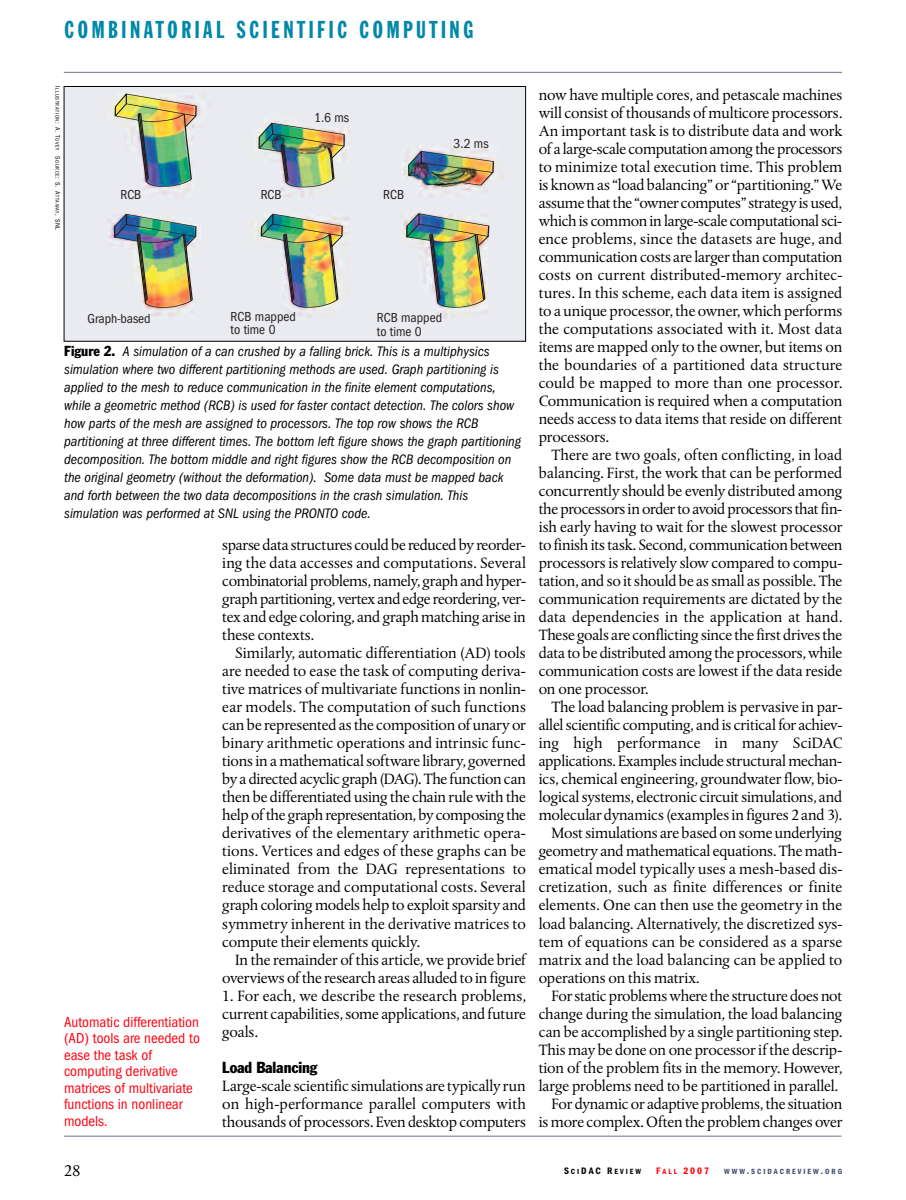
<style>
.page{position:relative;width:906px;height:1200px;background:#fff}
.page>*{position:absolute;margin:0;border:0;box-sizing:border-box;transform-origin:0 0}
.t1{font:24px "Franklin Gothic Extra Cond";letter-spacing:.15em;color:#0288a8}
.t2{font:16.5px "Albertina";color:#000}
.t3{font:15.75px/18px "Albertina";letter-spacing:-.015em;color:#000;text-align:justify}
.t4{font:15.75px "Albertina";letter-spacing:.005em;color:#000}
.t5{font:condensed 15.75px "Franklin Gothic";letter-spacing:-.01em;color:#000}
.t6{font:15px/16.5px "Franklin Got Cd Io P";color:#ff000f}
.t7{font:italic 14.25px/18px "Franklin Got Cd Io P";color:#000}
.t8{font:13.5px/13.5px "Franklin Got Cd Io P";color:#231f20}
.t9{font:600 9.75px "Franklin Got Cd Io P";color:#ff000f}
.t10{font:600 7.8px "Franklin Got Cd Io P";letter-spacing:.25em;color:#3f486d}
.t11{font:600 7.8px "Franklin Got Cd Io P";letter-spacing:.25em;color:#000}
.t12{font:5.4px "Franklin Got Cd Io P";letter-spacing:.125em;color:#000}
.s1{font-size:6.75px}
.s2{font-family:"Franklin Gothic";font-style:normal;font-stretch:condensed}
.s3{font-size:9.75px}
.s4{font-size:7.8px}
</style>
<div class="page">
<hr style="left:64px;top:72px;width:778px;height:1px;background:#6e7192">
<hr style="left:64px;top:1135px;width:777px;height:1px;background:#6e7192">
<img style="left:113px;top:91px;width:84px;height:217px">
<svg style="left:258px;top:120px;width:232px;height:188px;background:#d4dad5"></svg>
<img style="left:258px;top:122px;width:236px;height:180px">
<div style="left:64px;top:86px;width:462px;height:255px;border:1px solid #000"></div>
<h1 class="t1" style="left:64px;top:21px;width:410px">COMBINATORIAL SCIENTIFIC COMPUTING</h1>
<p class="t12" style="left:60px;top:86px;width:146px;rotate:90deg"><span class="s1">I</span>LLUSTRATION<span class="s1">: A. T</span>OVEY <span class="s1">S</span>OURCE<span class="s1">: S. A</span>TTAWAY<span class="s1">, SNL</span></p>
<p class="t8" style="left:321px;top:110px;width:30px">.6 ms</p>
<p class="t8" style="left:120px;top:187px;width:22px">RCB</p>
<p class="t8" style="left:261px;top:187px;width:22px">RCB</p>
<p class="t8" style="left:383px;top:187px;width:22px">RCB</p>
<p class="t8" style="left:453px;top:137px;width:37px">3.2 ms</p>
<p class="t8" style="left:87px;top:311px;width:65px">Graph-based</p>
<p class="t8" style="left:231px;top:309px;width:67px">RCB mapped o time 0</p>
<p class="t8" style="left:377px;top:311px;width:67px">RCB mapped o time 0</p>
<p class="t7" style="left:64px;top:342px;width:458px"><span class="s2">Figure 2.</span> A simulation of a can crushed by a falling brick. This is a multiphysics simulation where two different partitioning methods are used. Graph partitioning is applied to the mesh to reduce communication in the finite element computations, while a geometric method (RCB) is used for faster contact detection. The colors show how parts of the mesh are assigned to processors. The top row shows the RCB partitioning at three different times. The bottom left figure shows the graph partitioning decomposition. The bottom middle and right figures show the RCB decomposition on the original geometry (without the deformation). Some data must be mapped back and forth between the two data decompositions in the crash simulation. This simulation was performed at SNL using the PRONTO code.</p>
<p class="t6" style="left:64px;top:1013px;width:137px">Automatic differentiation (AD) tools are needed to ease the task of computing derivative matrices of multivariate functions in nonlinear models.</p>
<p class="t3" style="left:222px;top:537px;width:305px">sparse data structures could be reduced by reorder&shy;ing the data accesses and computations. Several combinatorial problems, namely, graph and hyper&shy;graph partitioning, vertex and edge reordering, ver&shy;tex and edge coloring, and graph matching arise in these contexts.</p>
<p class="t3" style="left:222px;top:645px;width:305px;text-indent:13px">Similarly, automatic differentiation (AD) tools are needed to ease the task of computing deriva&shy;tive matrices of multivariate functions in nonlin&shy;ear models. The computation of such functions can be represented as the composition of unary or binary arithmetic operations and intrinsic func&shy;tions in a mathematical software library, governed by a directed acyclic graph (DAG). The function can then be differentiated using the chain rule with the help of the graph representation, by composing the derivatives of the elementary arithmetic opera&shy;tions. Vertices and edges of these graphs can be eliminated from the DAG representations to reduce storage and computational costs. Several graph coloring models help to exploit sparsity and symmetry inherent in the derivative matrices to compute their elements quickly.</p>
<p class="t3" style="left:222px;top:951px;width:305px;text-align:right">In the remainder of this article, we provide brief overviews of the research areas alluded to in figure</p>
<p class="t3" style="left:222px;top:987px;width:305px">1. For each, we describe the research problems, current capabilities, some applications, and future goals.</p>
<p class="t5" style="left:222px;top:1061px;width:97px">Load Balancing</p>
<p class="t3" style="left:222px;top:1077px;width:305px">Large-scale scientific simulations are typically run on high-performance parallel computers with thousands of processors. Even desktop computers</p>
<p class="t3" style="left:539px;top:87px;width:305px">now have multiple cores, and petascale machines will consist of thousands of multicore processors.<br>An important task is to distribute data and work of a large-scale computation among the processors to minimize total execution time. This problem is known as “load balancing” or “partitioning.” We assume that the “owner computes” strategy is used, which is common in large-scale computational sci&shy;ence problems, since the datasets are huge, and communication costs are larger than computation costs on current distributed-memory architec&shy;tures. In this scheme, each data item is assigned to a unique processor, the owner, which performs the computations associated with it. Most data items are mapped only to the owner, but items on the boundaries of a partitioned data structure could be mapped to more than one processor.<br>Communication is required when a computation needs access to data items that reside on different processors.</p>
<p class="t3" style="left:539px;top:447px;width:305px;text-indent:13px">There are two goals, often conflicting, in load balancing. First, the work that can be performed concurrently should be evenly distributed among the processors in order to avoid processors that fin&shy;ish early having to wait for the slowest processor to finish its task. Second, communication between processors is relatively slow compared to compu&shy;tation, and so it should be as small as possible. The communication requirements are dictated by the data dependencies in the application at hand.<br>These goals are conflicting since the first drives the data to be distributed among the processors, while communication costs are lowest if the data reside on one processor.</p>
<p class="t3" style="left:551px;top:699px;width:292px">The load balancing problem is pervasive in par-</p>
<p class="t3" style="left:539px;top:717px;width:305px">allel scientific computing, and is critical for achiev-</p>
<p class="t4" style="left:539px;top:736px;width:305px">ing high performance in many SciDAC</p>
<p class="t3" style="left:539px;top:753px;width:305px">applications. Examples include structural mechan-</p>
<p class="t3" style="left:539px;top:771px;width:305px">ics, chemical engineering, groundwater flow, bio-</p>
<p class="t3" style="left:539px;top:789px;width:305px">logical systems, electronic circuit simulations, and</p>
<p class="t3" style="left:539px;top:807px;width:305px">molecular dynamics (examples in figures 2 and 3).</p>
<p class="t3" style="left:551px;top:825px;width:292px">Most simulations are based on some underlying</p>
<p class="t3" style="left:539px;top:843px;width:305px">geometry and mathematical equations. The math-</p>
<p class="t3" style="left:539px;top:861px;width:305px">ematical model typically uses a mesh-based dis-</p>
<p class="t4" style="left:539px;top:880px;width:305px">cretization, such as finite differences or finite</p>
<p class="t4" style="left:539px;top:898px;width:305px">elements. One can then use the geometry in the</p>
<p class="t3" style="left:539px;top:915px;width:305px">load balancing. Alternatively, the discretized sys-</p>
<p class="t4" style="left:539px;top:934px;width:305px">tem of equations can be considered as a sparse</p>
<p class="t4" style="left:539px;top:952px;width:305px">matrix and the load balancing can be applied to</p>
<p class="t3" style="left:539px;top:969px;width:162px">operations on this matrix.</p>
<p class="t3" style="left:551px;top:987px;width:292px">For static problems where the structure does not</p>
<p class="t3" style="left:539px;top:1005px;width:305px">change during the simulation, the load balancing</p>
<p class="t3" style="left:539px;top:1023px;width:305px">can be accomplished by a single partitioning step.</p>
<p class="t3" style="left:539px;top:1041px;width:305px">This may be done on one processor if the descrip-</p>
<p class="t3" style="left:539px;top:1059px;width:305px">tion of the problem fits in the memory. However,</p>
<p class="t3" style="left:539px;top:1077px;width:301px">large problems need to be partitioned in parallel.</p>
<p class="t3" style="left:551px;top:1095px;width:292px">For dynamic or adaptive problems, the situation</p>
<p class="t3" style="left:539px;top:1113px;width:305px">is more complex. Often the problem changes over</p>
<p class="t2" style="left:64px;top:1163px;width:18px">28</p>
<p class="t11" style="left:564px;top:1166px;width:79px"><span class="s3">S</span>CI<span class="s3">DAC R</span>EVIEW</p>
<p class="t9" style="left:656px;top:1164px;width:54px">F<span class="s4">ALL</span> 2007</p>
<p class="t10" style="left:724px;top:1166px;width:119px">WWW<span class="s3">.</span>SCIDACREVIEW<span class="s3">.</span>ORG</p>
</div>
